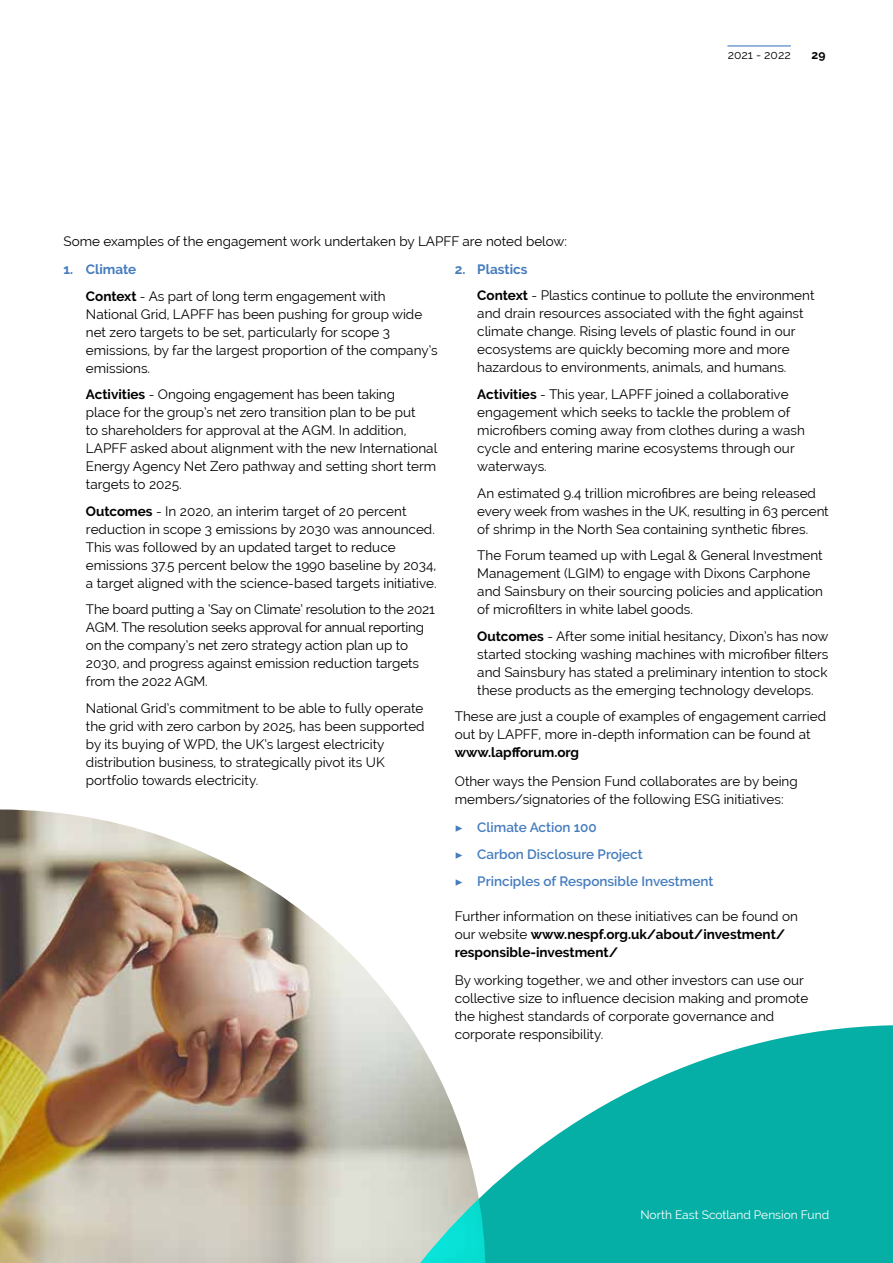
<style>
.page{position:relative;width:893px;height:1263px;background:#fff}
.page>*{position:absolute;margin:0;border:0;box-sizing:border-box;transform-origin:0 0}
.t1{font:13.5px/18px "Raleway";color:#000}
.t2{font:600 13.5px/26.5px "Raleway";color:#447cbe}
.t3{font:700 13.5px "Raleway";color:#000}
.t4{font:12px "Raleway";color:#fff}
.t5{font:12px "Raleway";color:#000}
.t6{font:700 12px "Raleway";color:#000}
.s1{font-weight:700;color:#447cbe}
.s2{font-weight:700}
.s3{font-family:"Minion Pro";font-weight:400}
</style>
<div class="page">
<hr style="left:727px;top:45px;width:64px;height:1px;background:#447cbe">
<svg style="left:485px;top:1025px;width:408px;height:237px;fill:#05afa5"></svg>
<img style="left:0;top:809px;width:485px;height:453px">
<p class="t5" style="left:727px;top:48px;width:65px">2021 - 2022</p>
<p class="t6" style="left:811px;top:48px;width:15px">29</p>
<p class="t1" style="left:63px;top:232px;width:505px">Some examples of the engagement work undertaken by LAPFF are noted below:</p>
<p class="t1" style="left:86px;top:256px;width:301px;line-height:26.5px;text-indent:-23px"><span class="s1">1. Climate<br></span><span class="s2">Context</span> - As part of long term engagement with</p>
<p class="t1" style="left:86px;top:305px;width:353px">National Grid, LAPFF has been pushing for group wide net zero targets to be set, particularly for scope 3 emissions, by far the largest proportion of the company’s emissions.</p>
<p class="t1" style="left:86px;top:385px;width:353px"><span class="s2">Activities</span> - Ongoing engagement has been taking<br>place for the group’s net zero transition plan to be put<br>to shareholders for approval at the AGM. In addition, LAPFF asked about alignment with the new International Energy Agency Net Zero pathway and setting short term targets to 2025.</p>
<p class="t1" style="left:86px;top:501px;width:352px"><span class="s2">Outcomes</span> - In 2020, an interim target of 20 percent reduction in scope 3 emissions by 2030 was announced.<br>This was followed by an updated target to reduce emissions 37.5 percent below the 1990 baseline by 2034, a target aligned with the science-based targets initiative.</p>
<p class="t1" style="left:86px;top:600px;width:350px">The board putting a ‘Say on Climate’ resolution to the 2021<br>AGM. The resolution seeks approval for annual reporting on the company’s net zero strategy action plan up to 2030, and progress against emission reduction targets from the 2022 AGM.</p>
<p class="t1" style="left:86px;top:698px;width:340px">National Grid’s commitment to be able to fully operate the grid with zero carbon by 2025, has been supported by its buying of WPD, the UK’s largest electricity distribution business, to strategically pivot its UK portfolio towards electricity.</p>
<p class="t1" style="left:477px;top:256px;width:339px;line-height:26.5px;text-indent:-23px"><span class="s1">2. Plastics<br></span><span class="s2">Context</span> - Plastics continue to pollute the environment</p>
<p class="t1" style="left:477px;top:304px;width:328px">and drain resources associated with the fight against climate change. Rising levels of plastic found in our ecosystems are quickly becoming more and more hazardous to environments, animals, and humans.</p>
<p class="t1" style="left:477px;top:385px;width:329px"><span class="s2">Activities</span> - This year, LAPFF joined a collaborative engagement which seeks to tackle the problem of microfibers coming away from clothes during a wash cycle and entering marine ecosystems through our waterways.</p>
<p class="t1" style="left:477px;top:483px;width:353px">An estimated 9.4 trillion microfibres are being released every week from washes in the UK, resulting in 63 percent of shrimp in the North Sea containing synthetic fibres.</p>
<p class="t1" style="left:477px;top:546px;width:347px">The Forum teamed up with Legal &amp; General Investment Management (LGIM) to engage with Dixons Carphone and Sainsbury on their sourcing policies and application of microfilters in white label goods.</p>
<p class="t1" style="left:477px;top:626px;width:353px;text-align:justify"><span class="s2">Outcomes</span> - After some initial hesitancy, Dixon’s has now started stocking washing machines with microfiber filters and Sainsbury has stated a preliminary intention to stock these products as the emerging technology develops.</p>
<p class="t1" style="left:455px;top:707px;width:373px">These are just a couple of examples of engagement carried out by LAPFF, more in-depth information can be found at</p>
<p class="t3" style="left:455px;top:744px;width:126px">www.lapfforum.org</p>
<p class="t1" style="left:455px;top:771px;width:344px">Other ways the Pension Fund collaborates are by being members/signatories of the following ESG initiatives:</p>
<p class="t2" style="left:455px;top:814px;width:260px"><span class="s3">▶</span> Climate Action 100<br><span class="s3">▶</span> Carbon Disclosure Project<br><span class="s3">▶</span> Principles of Responsible Investment</p>
<p class="t1" style="left:455px;top:906px;width:344px">Further information on these initiatives can be found on our website <span class="s2">www.nespf.org.uk/about/investment/ responsible-investment/</span></p>
<p class="t1" style="left:455px;top:971px;width:355px">By working together, we and other investors can use our collective size to influence decision making and promote the highest standards of corporate governance and corporate responsibility.</p>
<p class="t4" style="left:640px;top:1207px;width:190px">North East Scotland Pension Fund</p>
</div>
